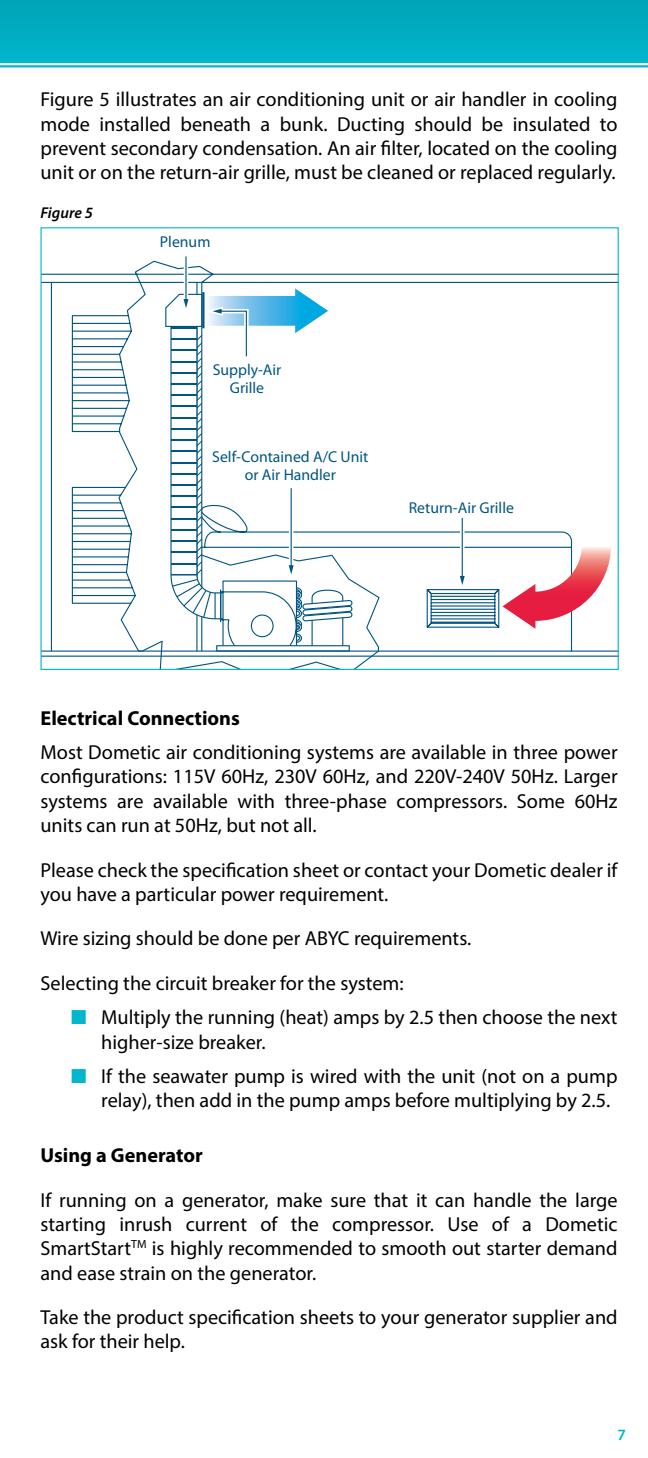
<style>
.page{position:relative;width:648px;height:1458px;background:#fff}
.page>*{position:absolute;margin:0;border:0;box-sizing:border-box;transform-origin:0 0}
.t1{font:20.25px/24.3px "Myriad Pro";color:#000}
.t2{font:700 20.25px "Myriad Pro";color:#000}
.t3{font:15.75px/18px "Myriad Pro";color:#005581;text-align:center}
.t4{font:italic 600 15.75px "Myriad Pro";color:#000}
.t5{font:600 15.75px "Myriad Pro";color:#00b7ce}
</style>
<div class="page">
<div style="left:0;top:0;width:648px;height:62px;background:#00acc1"></div>
<hr style="left:0;top:65px;width:648px;height:2px;background:#00b7ce">
<svg style="left:42px;top:260px;width:575px;height:408px"></svg>
<hr style="left:184px;top:256px;width:4px;height:45px;background:#fff">
<hr style="left:185px;top:256px;width:2px;height:45px;background:#005581">
<svg style="left:460px;top:517px;width:5px;height:58px"></svg>
<hr style="left:462px;top:518px;width:1px;height:60px;background:#005581">
<svg style="left:459px;top:575px;width:7px;height:13px"></svg>
<svg style="left:165px;top:288px;width:188px;height:362px"></svg>
<svg style="left:502px;top:545px;width:109px;height:84px"></svg>
<p class="t1" style="left:40px;top:87px;width:579px;text-align:justify">Figure 5 illustrates an air conditioning unit or air handler in cooling mode installed beneath a bunk. Ducting should be insulated to prevent secondary condensation. An air filter, located on the cooling unit or on the return-air grille, must be cleaned or replaced regularly.</p>
<p class="t4" style="left:40px;top:203px;width:54px">Figure 5</p>
<p class="t3" style="left:160px;top:233px;width:52px">Plenum</p>
<p class="t3" style="left:213px;top:360px;width:70px">Supply-Air<br>Grille</p>
<p class="t3" style="left:212px;top:448px;width:158px">Self-Contained A/C Unit or Air Handler</p>
<p class="t3" style="left:409px;top:498px;width:107px">Return-Air Grille</p>
<p class="t2" style="left:40px;top:705px;width:201px">Electrical Connections</p>
<p class="t1" style="left:40px;top:740px;width:579px;text-align:justify">Most Dometic air conditioning systems are available in three power configurations: 115V 60Hz, 230V 60Hz, and 220V-240V 50Hz. Larger systems are available with three-phase compressors. Some 60Hz units can run at 50Hz, but not all.</p>
<p class="t1" style="left:40px;top:857px;width:579px">Please check the specification sheet or contact your Dometic dealer if you have a particular power requirement.</p>
<p class="t1" style="left:40px;top:926px;width:432px">Wire sizing should be done per ABYC requirements.</p>
<p class="t1" style="left:101px;top:966px;width:518px;line-height:34.4px;text-indent:-61px">Selecting the circuit breaker for the system:<br>Multiply the running (heat) amps by 2.5 then choose the next</p>
<p class="t1" style="left:101px;top:1024px;width:518px;line-height:34.4px">higher-size breaker.<br>If the seawater pump is wired with the unit (not on a pump</p>
<p class="t1" style="left:101px;top:1088px;width:511px">relay), then add in the pump amps before multiplying by 2.5.</p>
<p class="t2" style="left:40px;top:1142px;width:164px">Using a Generator</p>
<p class="t1" style="left:40px;top:1187px;width:579px;text-align:justify">If running on a generator, make sure that it can handle the large starting inrush current of the compressor. Use of a Dometic SmartStart<sup>TM</sup> is highly recommended to smooth out starter demand and ease strain on the generator.</p>
<p class="t1" style="left:41px;top:1305px;width:579px">Take the product specification sheets to your generator supplier and ask for their help.</p>
<p class="t5" style="left:618px;top:1424px;width:10px">7</p>
</div>
